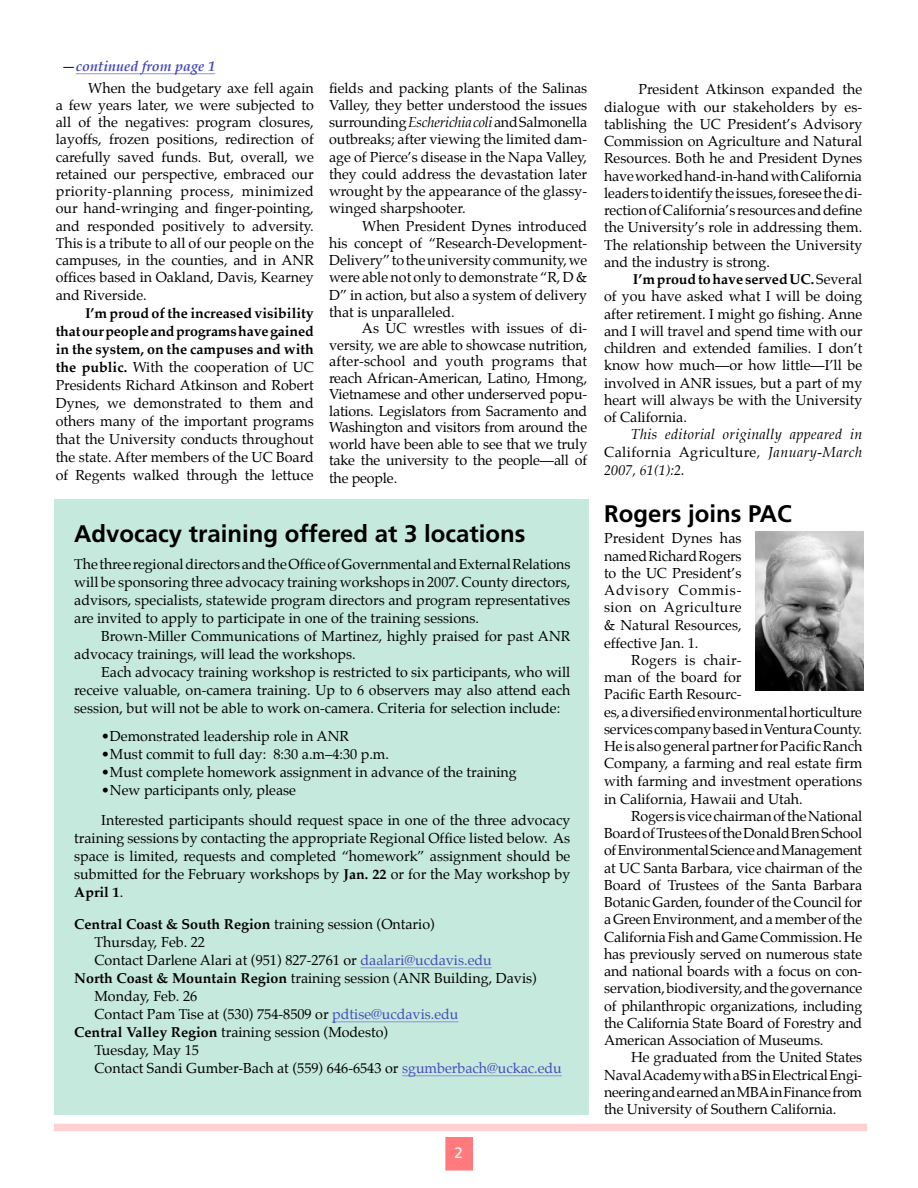
<style>
.page{position:relative;width:918px;height:1188px;background:#fff}
.page>*{position:absolute;margin:0;border:0;box-sizing:border-box;transform-origin:0 0}
.Hed16{font:700 24px "Frutiger";color:#000}
.t1{font:15px "Frutiger";color:#fff}
.BodyTXT2{font:14.25px/17.2px "Palatino";color:#000;text-align:justify}
.BodyTXT1{font:14.25px/17.4px "Palatino";color:#000;text-align:justify}
.HangingIndnt02{font:14.25px "Palatino";color:#000}
.BodyTXT2-2{font:italic 14.25px/18px "Palatino";letter-spacing:.02em;color:#000;text-align:justify}
.BodyTXT1-2{font:700 14.25px "Palatino";color:#000}
.t2{font:italic 700 14.25px "Palatino";color:#484bba}
.s1{color:#000}
.s2{font-weight:700}
.s3{font-style:italic}
.s4{font-weight:400}
.s5{color:#484bba}
.s6{font-style:normal}
</style>
<div class="page">
<div style="left:446px;top:1138px;width:26px;height:32px;background:#ff797d"></div>
<div style="left:446px;top:1137px;width:27px;height:33px;border:1px solid #ff797d"></div>
<div style="left:54px;top:1124px;width:813px;height:7px;background:#ffd0d1"></div>
<div style="left:54px;top:500px;width:535px;height:615px;background:#c5e9dc"></div>
<hr style="left:361px;top:967px;width:131px;height:1px;background:#9193d6">
<hr style="left:332px;top:1021px;width:127px;height:1px;background:#9193d6">
<hr style="left:402px;top:1075px;width:160px;height:1px;background:#9193d6">
<hr style="left:76px;top:73px;width:139px;height:1px;background:#9193d6">
<img style="left:755px;top:532px;width:109px;height:158px">
<p class="t2" style="left:62px;top:55px;width:155px"><span class="s1">—</span>continued from page 1</p>
<p class="BodyTXT2" style="left:56px;top:79px;width:260px;text-indent:32px">When the budgetary axe fell again a few years later, we were subjected to all of the negatives: program closures, layoffs, frozen positions, redirection of carefully saved funds. But, overall, we retained our perspective, embraced our priority-planning process, minimized our hand-wringing and finger-pointing, and responded positively to adversity.<br>This is a tribute to all of our people on the campuses, in the counties, and in ANR offices based in Oakland, Davis, Kearney and Riverside.</p>
<p class="BodyTXT2" style="left:56px;top:305px;width:260px;line-height:18px;text-indent:29px"><span class="s2">I’m proud of the increased visibility that our people and programs have gained in the system, on the campuses and with the public.</span> With the cooperation of UC Presidents Richard Atkinson and Robert Dynes, we demonstrated to them and others many of the important programs that the University conducts throughout the state. After members of the UC Board of Regents walked through the lettuce</p>
<p class="BodyTXT2" style="left:329px;top:79px;width:260px">fields and packing plants of the Salinas Valley, they better understood the issues surrounding <span class="s3">Escherichia coli</span> and Salmonella outbreaks; after viewing the limited dam&shy;age of Pierce’s disease in the Napa Valley, they could address the devastation later wrought by the appearance of the glassy&shy;winged sharpshooter.</p>
<p class="BodyTXT2" style="left:329px;top:217px;width:260px;text-indent:33px">When President Dynes introduced his concept of “Research-Development-Delivery” to the university community, we were able not only to demonstrate “R, D &amp; D” in action, but also a system of delivery that is unparalleled.</p>
<p class="BodyTXT2" style="left:329px;top:320px;width:260px;line-height:16.6px;text-indent:33px">As UC wrestles with issues of di&shy;versity, we are able to showcase nutrition, after-school and youth programs that reach African-American, Latino, Hmong, Vietnamese and other underserved popu&shy;lations. Legislators from Sacramento and Washington and visitors from around the world have been able to see that we truly take the university to the people—all of the people.</p>
<p class="Hed16" style="left:74px;top:519px;width:453px">Advocacy training offered at 3 locations</p>
<p class="BodyTXT1" style="left:74px;top:555px;width:498px;line-height:18px">The three regional directors and the Office of Governmental and External Relations will be sponsoring three advocacy training workshops in 2007. County directors, advisors, specialists, statewide program directors and program representatives are invited to apply to participate in one of the training sessions.</p>
<p class="BodyTXT2" style="left:74px;top:627px;width:498px;line-height:18px;text-indent:27px">Brown-Miller Communications of Martinez, highly praised for past ANR advocacy trainings, will lead the workshops.</p>
<p class="BodyTXT2" style="left:74px;top:663px;width:498px;line-height:18px;text-indent:27px">Each advocacy training workshop is restricted to six participants, who will receive valuable, on-camera training. Up to 6 observers may also attend each session, but will not be able to work on-camera. Criteria for selection include:</p>
<p class="HangingIndnt02" style="left:101px;top:725px;width:249px">•Demonstrated leadership role in ANR</p>
<p class="HangingIndnt02" style="left:101px;top:743px;width:289px">•Must commit to full day: 8:30 a.m–4:30 p.m.</p>
<p class="HangingIndnt02" style="left:101px;top:761px;width:417px">•Must complete homework assignment in advance of the training</p>
<p class="HangingIndnt02" style="left:101px;top:779px;width:196px">•New participants only, please</p>
<p class="BodyTXT2" style="left:74px;top:811px;width:498px;line-height:18px;text-indent:27px">Interested participants should request space in one of the three advocacy training sessions by contacting the appropriate Regional Office listed below. As space is limited, requests and completed “homework” assignment should be submitted for the February workshops by <span class="s2">Jan. 22</span> or for the May workshop by <span class="s2">April 1</span>.</p>
<p class="BodyTXT1-2" style="left:74px;top:912px;width:362px">Central Coast &amp; South Region <span class="s4">training session (Ontario)</span></p>
<p class="BodyTXT1" style="left:94px;top:933px;width:112px">Thursday, Feb. 22</p>
<p class="BodyTXT1" style="left:94px;top:951px;width:399px">Contact Darlene Alari at (951) 827-2761 or <span class="s5">daalari@ucdavis.edu</span></p>
<p class="BodyTXT1" style="left:74px;top:969px;width:464px"><span class="s2">North Coast &amp; Mountain Region</span> training session (ANR Building, Davis)</p>
<p class="BodyTXT1" style="left:94px;top:987px;width:104px">Monday, Feb. 26</p>
<p class="BodyTXT1" style="left:94px;top:1005px;width:366px">Contact Pam Tise at (530) 754-8509 or <span class="s5">pdtise@ucdavis.edu</span></p>
<p class="BodyTXT1" style="left:74px;top:1023px;width:316px"><span class="s2">Central Valley Region</span> training session (Modesto)</p>
<p class="BodyTXT1" style="left:94px;top:1041px;width:106px">Tuesday, May 15</p>
<p class="BodyTXT1" style="left:94px;top:1059px;width:469px">Contact Sandi Gumber-Bach at (559) 646-6543 or <span class="s5">sgumberbach@uckac.edu</span></p>
<p class="t1" style="left:454px;top:1144px;width:10px">2</p>
<p class="BodyTXT2" style="left:604px;top:81px;width:260px;text-indent:34px">President Atkinson expanded the dialogue with our stakeholders by es&shy;tablishing the UC President’s Advisory Commission on Agriculture and Natural Resources. Both he and President Dynes have worked hand-in-hand with California leaders to identify the issues, foresee the di&shy;rection of California’s resources and define the University’s role in addressing them.<br>The relationship between the University and the industry is strong.</p>
<p class="BodyTXT2" style="left:604px;top:271px;width:260px;text-indent:29px"><span class="s2">I’m proud to have served UC.</span> Several of you have asked what I will be doing after retirement. I might go fishing. Anne and I will travel and spend time with our children and extended families. I don’t know how much—or how little—I’ll be involved in ANR issues, but a part of my heart will always be with the University of California.</p>
<p class="BodyTXT2-2" style="left:604px;top:426px;width:260px;text-indent:27px">This editorial originally appeared in <span class="s6">California Agriculture</span>, January-March 2007, 61(1):2.</p>
<p class="Hed16" style="left:604px;top:499px;width:189px">Rogers joins PAC</p>
<p class="BodyTXT1" style="left:604px;top:530px;width:139px">President Dynes has named Richard Rogers to the UC President’s Advisory Commis&shy;sion on Agriculture &amp; Natural Resources, effective Jan. 1.</p>
<p class="BodyTXT2" style="left:604px;top:651px;width:260px;text-align:left;text-indent:27px">Rogers is chair-<br>man of the board for<br>Pacific Earth Resourc-<br>es, a diversified environmental horticulture services company based in Ventura County.<br>He is also general partner for Pacific Ranch Company, a farming and real estate firm with farming and investment operations in California, Hawaii and Utah.</p>
<p class="BodyTXT2" style="left:604px;top:807px;width:260px;text-indent:27px">Rogers is vice chairman of the National Board of Trustees of the Donald Bren School of Environmental Science and Management at UC Santa Barbara, vice chairman of the Board of Trustees of the Santa Barbara Botanic Garden, founder of the Council for a Green Environment, and a member of the California Fish and Game Commission. He has previously served on numerous state and national boards with a focus on con&shy;servation, biodiversity, and the governance of philanthropic organizations, including the California State Board of Forestry and American Association of Museums.</p>
<p class="BodyTXT2" style="left:604px;top:1049px;width:260px;text-indent:27px">He graduated from the United States Naval Academy with a BS in Electrical Engi&shy;neering and earned an MBA in Finance from the University of Southern California.</p>
</div>
